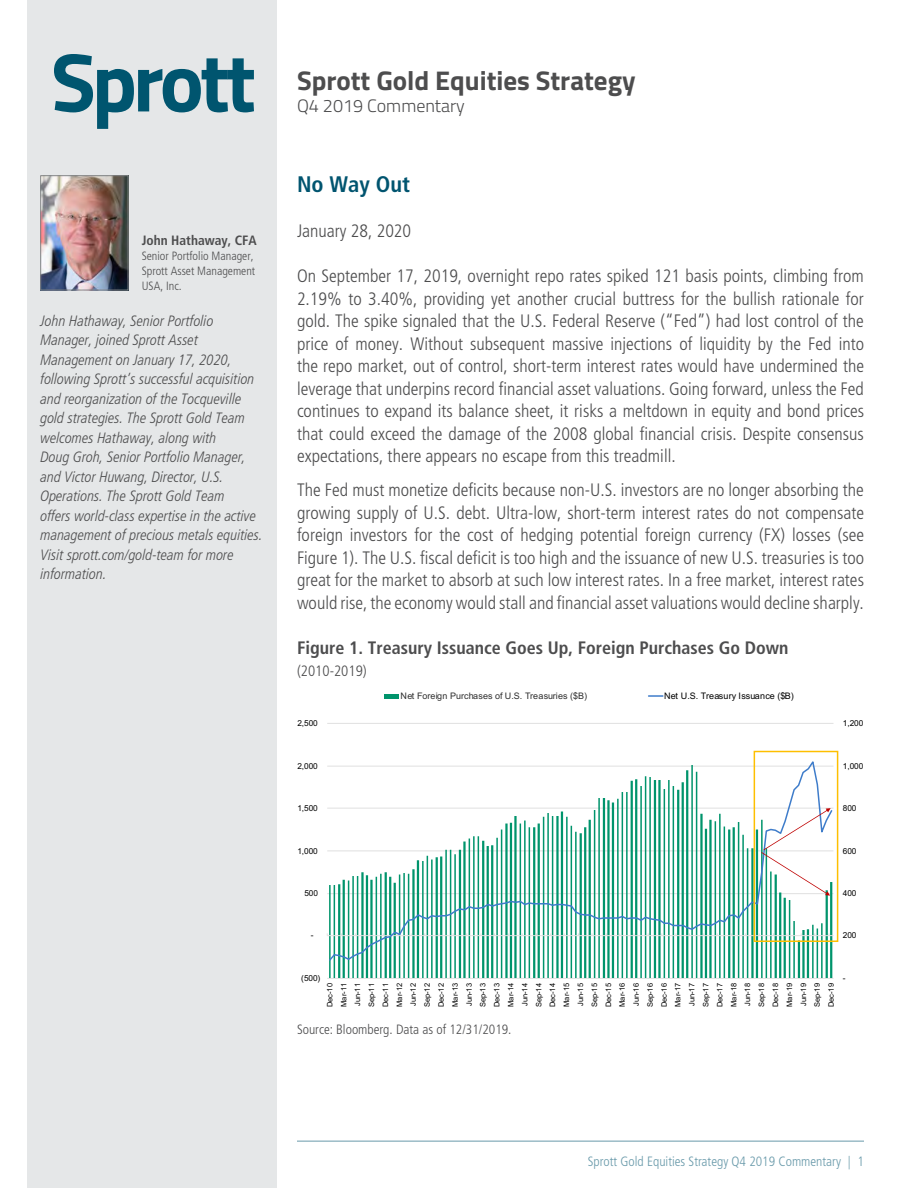
<style>
.page{position:relative;width:918px;height:1188px;background:#fff}
.page>*{position:absolute;margin:0;border:0;box-sizing:border-box;transform-origin:0 0}
.t1{font:700 27px "Titillium Web";color:#4d4d4e}
.t2{font:700 condensed 22.5px "Frutiger LT Std";color:#00546f}
.t3{font:300 condensed 18px/22.5px "Frutiger LT Std";color:#4d4d4e;text-align:justify}
.t4{font:700 condensed 18px "Frutiger LT Std";color:#4d4d4e}
.t5{font:300 18px "Titillium Web";color:#4d4d4e}
.t6{font:italic 300 condensed 15px/19.5px "Frutiger LT Std";letter-spacing:-.005em;color:#4d4d4e}
.t7{font:300 condensed 15px "Frutiger LT Std";color:#4d4d4e}
.t8{font:300 condensed 13.5px "Frutiger LT Std";color:#699aaa}
.t9{font:300 condensed 13.5px "Frutiger LT Std";color:#4d4d4e}
.t10{font:700 condensed 13.5px "Frutiger LT Std";color:#4d4d4e}
.t11{font:300 condensed 12px/15px "Frutiger LT Std";color:#4d4d4e}
.t12{font:9px "Arial";color:#2e2e2e}
.t13{font:9px "Arial";color:#000}
.t14{font:8.25px "Arial";letter-spacing:-.01em;color:#000}
.t15{font:7.5px/14px "Arial";letter-spacing:.045em;color:#000;text-align:justify}
</style>
<div class="page">
<hr style="left:297px;top:1141px;width:567px;height:1px;background:#699aaa">
<div style="left:27px;top:0;width:250px;height:1188px;background:#e5e7e8"></div>
<svg style="left:327px;top:694px;width:512px;height:285px"></svg>
<div style="left:754px;top:751px;width:84px;height:191px;border:2px solid #febf00"></div>
<svg style="left:761px;top:808px;width:70px;height:88px"></svg>
<svg style="left:54px;top:54px;width:200px;height:75px"></svg>
<img style="left:42px;top:178px;width:84px;height:110px">
<div style="left:40px;top:176px;width:88px;height:114px;border:1px solid #7f8284"></div>
<p class="t10" style="left:142px;top:233px;width:117px">John Hathaway, CFA</p>
<p class="t11" style="left:142px;top:249px;width:115px">Senior Portfolio Manager,<br>Sprott Asset Management<br>USA, Inc.</p>
<p class="t6" style="left:40px;top:311px;width:224px">John Hathaway, Senior Portfolio Manager, joined Sprott Asset Management on January 17, 2020, following Sprott’s successful acquisition and reorganization of the Tocqueville gold strategies. The Sprott Gold Team welcomes Hathaway, along with<br>Doug Groh, Senior Portfolio Manager, and Victor Huwang, Director, U.S.<br>Operations. The Sprott Gold Team<br>offers world-class expertise in the active management of precious metals equities.<br>Visit sprott.com/gold-team for more information.</p>
<h1 class="t1" style="left:297px;top:60px;width:340px">Sprott Gold Equities Strategy</h1>
<p class="t5" style="left:297px;top:93px;width:169px">Q4 2019 Commentary</p>
<p class="t2" style="left:297px;top:171px;width:114px">No Way Out</p>
<p class="t3" style="left:297px;top:220px;width:116px">January 28, 2020</p>
<p class="t3" style="left:297px;top:265px;width:569px">On September 17, 2019, overnight repo rates spiked 121 basis points, climbing from 2.19% to 3.40%, providing yet another crucial buttress for the bullish rationale for gold. The spike signaled that the U.S. Federal Reserve (“Fed”) had lost control of the price of money. Without subsequent massive injections of liquidity by the Fed into the repo market, out of control, short-term interest rates would have undermined the leverage that underpins record financial asset valuations. Going forward, unless the Fed continues to expand its balance sheet, it risks a meltdown in equity and bond prices that could exceed the damage of the 2008 global financial crisis. Despite consensus expectations, there appears no escape from this treadmill.</p>
<p class="t3" style="left:297px;top:479px;width:569px">The Fed must monetize deficits because non-U.S. investors are no longer absorbing the growing supply of U.S. debt. Ultra-low, short-term interest rates do not compensate foreign investors for the cost of hedging potential foreign currency (FX) losses (see Figure 1). The U.S. fiscal deficit is too high and the issuance of new U.S. treasuries is too great for the market to absorb at such low interest rates. In a free market, interest rates would rise, the economy would stall and financial asset valuations would decline sharply.</p>
<p class="t4" style="left:297px;top:637px;width:493px">Figure 1. Treasury Issuance Goes Up, Foreign Purchases Go Down</p>
<p class="t7" style="left:297px;top:662px;width:71px">(2010-2019)</p>
<p class="t12" style="left:401px;top:690px;width:188px">Net Foreign Purchases of U.S. Treasuries ($B)</p>
<p class="t13" style="left:664px;top:690px;width:131px">Net U.S. Treasury Issuance ($B)</p>
<p class="t14" style="left:297px;top:717px;width:22px">2,500</p>
<p class="t14" style="left:843px;top:717px;width:22px">1,200</p>
<p class="t14" style="left:297px;top:760px;width:22px">2,000</p>
<p class="t14" style="left:843px;top:760px;width:22px">1,000</p>
<p class="t14" style="left:297px;top:802px;width:22px">1,500</p>
<p class="t14" style="left:843px;top:802px;width:15px">800</p>
<p class="t14" style="left:297px;top:845px;width:22px">1,000</p>
<p class="t14" style="left:843px;top:845px;width:15px">600</p>
<p class="t14" style="left:304px;top:888px;width:15px">500</p>
<p class="t14" style="left:843px;top:888px;width:15px">400</p>
<p class="t14" style="left:311px;top:930px;width:4px">-</p>
<p class="t14" style="left:843px;top:930px;width:15px">200</p>
<p class="t14" style="left:301px;top:972px;width:21px">(500)</p>
<p class="t15" style="left:323px;top:1007px;width:26px;rotate:-90deg">Dec-10<br>Mar-11<br>Jun-11<br>Sep-11<br>Dec-11<br>Mar-12<br>Jun-12<br>Sep-12<br>Dec-12<br>Mar-13<br>Jun-13<br>Sep-13<br>Dec-13<br>Mar-14<br>Jun-14<br>Sep-14<br>Dec-14<br>Mar-15<br>Jun-15<br>Sep-15<br>Dec-15<br>Mar-16<br>Jun-16<br>Sep-16<br>Dec-16<br>Mar-17<br>Jun-17<br>Sep-17<br>Dec-17<br>Mar-18<br>Jun-18<br>Sep-18<br>Dec-18<br>Mar-19<br>Jun-19<br>Sep-19<br>Dec-19</p>
<p class="t9" style="left:297px;top:1022px;width:216px">Source: Bloomberg. Data as of 12/31/2019.</p>
<p class="t14" style="left:843px;top:972px;width:4px">-</p>
<p class="t8" style="left:588px;top:1154px;width:278px">Sprott Gold Equities Strategy Q4 2019 Commentary | 1</p>
</div>
